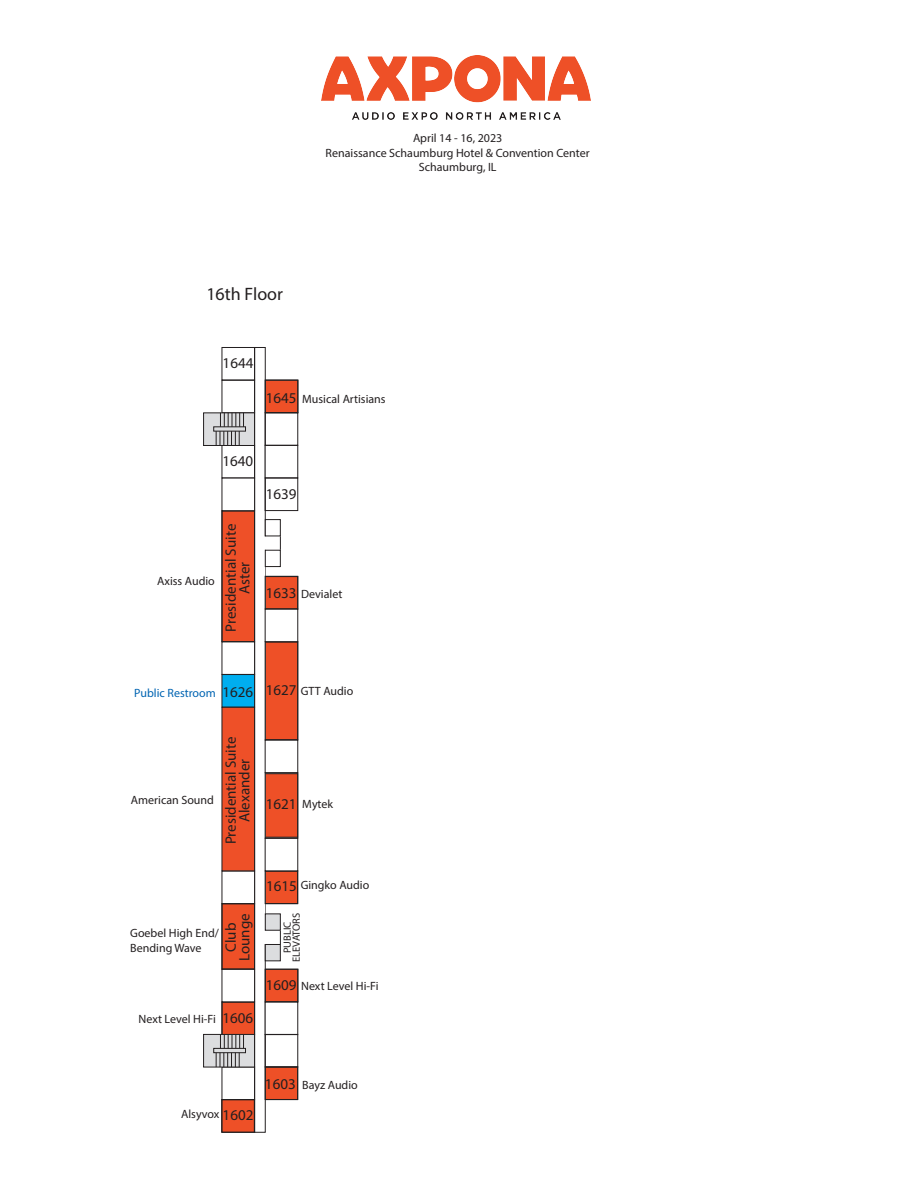
<style>
.page{position:relative;width:915px;height:1191px;background:#fff}
.page>*{position:absolute;margin:0;border:0;box-sizing:border-box;transform-origin:0 0}
.t1{font:18px "Myriad Pro";color:#231f20}
.t2{font:600 15px/13.5px "Myriad Pro";color:#231f20;text-align:center}
.t3{font:12px/14.4px "Myriad Pro";color:#231f20;text-align:center}
.t4{font:12px "Myriad Pro";color:#0164b2}
.t5{font:600 10.5px/9px "Myriad Pro";color:#231f20;text-align:center}
.s1{font-weight:600;font-size:15px;color:#231f20}
</style>
<div class="page">
<div style="left:265px;top:576px;width:33px;height:34px;background:#ee5027"></div>
<div style="left:265px;top:969px;width:33px;height:33px;background:#ee5027"></div>
<div style="left:222px;top:1002px;width:33px;height:33px;background:#ee5027"></div>
<div style="left:265px;top:642px;width:33px;height:98px;background:#ee5027"></div>
<div style="left:222px;top:510px;width:33px;height:132px;background:#ee5028"></div>
<div style="left:265px;top:380px;width:33px;height:33px;background:#ee5027"></div>
<div style="left:222px;top:903px;width:33px;height:67px;background:#ee5027"></div>
<div style="left:264px;top:773px;width:34px;height:65px;background:#ee5027"></div>
<div style="left:265px;top:871px;width:33px;height:33px;background:#ee5027"></div>
<div style="left:265px;top:1067px;width:33px;height:33px;background:#ee5027"></div>
<div style="left:221px;top:1099px;width:34px;height:34px;background:#ee5027;border:1px solid #231f20"></div>
<img style="left:321px;top:55px;width:270px;height:64px">
<svg style="left:255px;top:347px;width:11px;height:786px"></svg>
<div style="left:222px;top:1067px;width:33px;height:33px;border:1px solid #231f20"></div>
<div style="left:222px;top:1002px;width:33px;height:33px;border:1px solid #231f20"></div>
<div style="left:222px;top:969px;width:33px;height:33px;background:#fff;border:1px solid #231f20"></div>
<div style="left:222px;top:871px;width:33px;height:33px;background:#fff;border:1px solid #231f20"></div>
<div style="left:222px;top:903px;width:33px;height:66px;border:1px solid #231f20"></div>
<div style="left:222px;top:641px;width:33px;height:34px;background:#fff;border:1px solid #231f20"></div>
<div style="left:222px;top:674px;width:33px;height:34px;background:#00aeef;border:1px solid #231f20"></div>
<div style="left:222px;top:707px;width:33px;height:164px;background:#ee5028;border:1px solid #231f20"></div>
<div style="left:222px;top:510px;width:33px;height:132px;border:1px solid #231f20"></div>
<div style="left:222px;top:445px;width:33px;height:33px;border:1px solid #231f20"></div>
<div style="left:222px;top:1099px;width:33px;height:34px;border:1px solid #231f20"></div>
<div style="left:222px;top:380px;width:33px;height:33px;border:1px solid #231f20"></div>
<div style="left:222px;top:347px;width:33px;height:33px;border:1px solid #231f20"></div>
<div style="left:265px;top:1002px;width:33px;height:33px;background:#fff;border:1px solid #231f20"></div>
<div style="left:265px;top:1034px;width:33px;height:33px;border:1px solid #231f20"></div>
<div style="left:265px;top:1066px;width:33px;height:34px;border:1px solid #231f20"></div>
<div style="left:265px;top:969px;width:33px;height:33px;border:1px solid #231f20"></div>
<div style="left:265px;top:871px;width:33px;height:33px;border:1px solid #231f20"></div>
<div style="left:265px;top:838px;width:33px;height:33px;background:#fff;border:1px solid #231f20"></div>
<div style="left:265px;top:772px;width:33px;height:67px;border:1px solid #231f20"></div>
<div style="left:265px;top:740px;width:33px;height:33px;background:#fff;border:1px solid #231f20"></div>
<div style="left:265px;top:641px;width:33px;height:99px;border:1px solid #231f20"></div>
<div style="left:265px;top:609px;width:33px;height:33px;background:#fff;border:1px solid #231f20"></div>
<div style="left:265px;top:576px;width:33px;height:33px;border:1px solid #231f20"></div>
<div style="left:265px;top:445px;width:33px;height:33px;background:#fff;border:1px solid #231f20"></div>
<div style="left:265px;top:412px;width:33px;height:34px;border:1px solid #231f20"></div>
<div style="left:265px;top:380px;width:33px;height:33px;border:1px solid #231f20"></div>
<div style="left:222px;top:478px;width:33px;height:33px;background:#fff;border:1px solid #231f20"></div>
<div style="left:265px;top:478px;width:33px;height:33px;border:1px solid #231f20"></div>
<div style="left:203px;top:412px;width:52px;height:34px;background:#dcdddf;border:1px solid #231f20"></div>
<svg style="left:213px;top:413px;width:33px;height:33px"></svg>
<div style="left:203px;top:1034px;width:52px;height:33px;background:#dcdddf;border:1px solid #231f20"></div>
<svg style="left:213px;top:1034px;width:33px;height:33px"></svg>
<div style="left:265px;top:944px;width:16px;height:17px;background:#dcdddf;border:1px solid #231f20"></div>
<div style="left:265px;top:914px;width:16px;height:17px;background:#dcdddf;border:1px solid #231f20"></div>
<svg style="left:280px;top:931px;width:1px;height:13px"></svg>
<div style="left:265px;top:550px;width:16px;height:17px;background:#fff;border:1px solid #231f20"></div>
<div style="left:265px;top:519px;width:16px;height:17px;background:#fff;border:1px solid #231f20"></div>
<svg style="left:280px;top:536px;width:1px;height:14px"></svg>
<p class="t3" style="left:326px;top:131px;width:266px">April 14 - 16, 2023<br>Renaissance Schaumburg Hotel &amp; Convention Center<br>Schaumburg, IL</p>
<h1 class="t1" style="left:206px;top:283px;width:78px">16th Floor</h1>
<p class="t2" style="left:223px;top:356px;width:32px">1644</p>
<p class="t2" style="left:266px;top:391px;width:32px">1645</p>
<p class="t3" style="left:302px;top:391px;width:85px">Musical Artisians</p>
<p class="t2" style="left:222px;top:454px;width:32px">1640</p>
<p class="t3" style="left:157px;top:573px;width:59px">Axiss Audio</p>
<p class="t2" style="left:224px;top:632px;width:109px;rotate:-90deg">Presidential Suite<br>Aster</p>
<p class="t2" style="left:266px;top:487px;width:32px">1639</p>
<p class="t2" style="left:266px;top:586px;width:32px">1633</p>
<p class="t3" style="left:301px;top:586px;width:43px">Devialet</p>
<p class="t4" style="left:134px;top:685px;width:120px">Public Restroom <span class="s1">1626</span></p>
<p class="t2" style="left:266px;top:683px;width:32px">1627</p>
<p class="t3" style="left:301px;top:684px;width:54px">GTT Audio</p>
<p class="t2" style="left:224px;top:844px;width:109px;rotate:-90deg">Presidential Suite<br>Alexander</p>
<p class="t3" style="left:131px;top:792px;width:85px">American Sound</p>
<p class="t3" style="left:302px;top:796px;width:32px">Mytek</p>
<p class="t2" style="left:266px;top:797px;width:32px">1621</p>
<p class="t2" style="left:224px;top:961px;width:49px;rotate:-90deg">Club<br>Lounge</p>
<p class="t3" style="left:130px;top:926px;width:90px;text-align:left">Goebel High End/<br>Bending Wave</p>
<p class="t3" style="left:139px;top:1011px;width:79px">Next Level Hi-Fi</p>
<p class="t2" style="left:222px;top:1011px;width:32px">1606</p>
<p class="t3" style="left:301px;top:878px;width:70px">Gingko Audio</p>
<p class="t2" style="left:266px;top:879px;width:32px">1615</p>
<p class="t5" style="left:283px;top:962px;width:51px;rotate:-90deg">PUBLIC<br>ELEVATORS</p>
<p class="t2" style="left:266px;top:978px;width:32px">1609</p>
<p class="t3" style="left:301px;top:979px;width:79px">Next Level Hi-Fi</p>
<p class="t3" style="left:181px;top:1107px;width:40px">Alsyvox</p>
<p class="t2" style="left:223px;top:1108px;width:32px">1602</p>
<p class="t2" style="left:265px;top:1077px;width:32px">1603</p>
<p class="t3" style="left:302px;top:1077px;width:57px">Bayz Audio</p>
</div>
